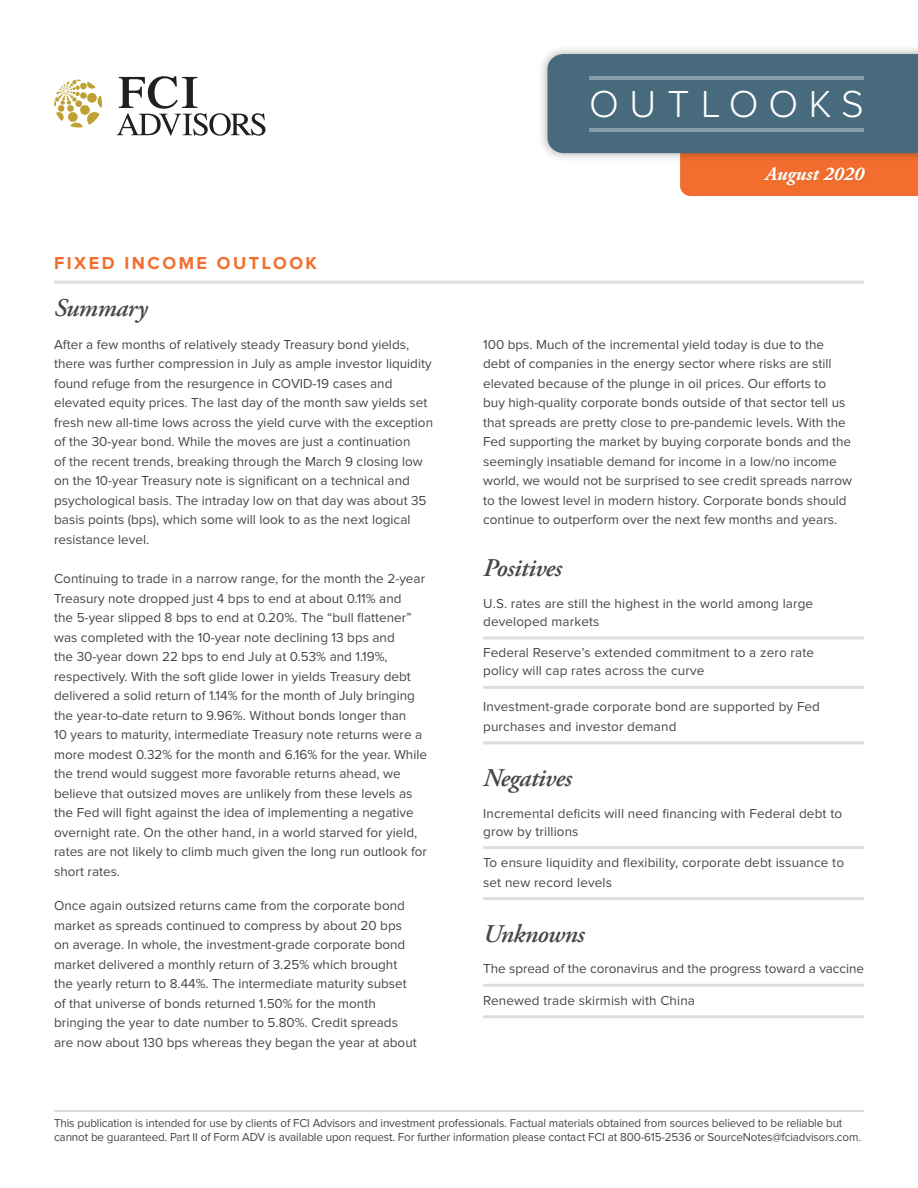
<style>
.page{position:relative;width:918px;height:1188px;background:#fff}
.page>*{position:absolute;margin:0;border:0;box-sizing:border-box;transform-origin:0 0}
.t1{font:300 39px "Proxima Nova";letter-spacing:.27em;color:#fff}
.palatino-main{font:italic 600 25.5px "Adobe Garamond Pro";letter-spacing:-.02em;color:#464747}
.t2{font:italic 700 19.5px "Adobe Garamond Pro";color:#fff}
.t3{font:700 18px "Proxima Nova";letter-spacing:.14em;color:#f36e2e}
.palatino-main-2{font:13.5px/19.5px "Proxima Nova";color:#464747}
.bullets-square{font:13.5px/18px "Proxima Nova";letter-spacing:.01em;color:#464747}
.t4{font:12px/14.4px "Proxima Nova";letter-spacing:-.01em;color:#464747}
</style>
<div class="page">
<div style="left:538px;top:44px;width:380px;height:119px;background:#231f20;opacity:.38"></div>
<svg style="left:547px;top:54px;width:371px;height:142px;background:#767c80"></svg>
<hr style="left:590px;top:76px;width:274px;height:4px;background:#879eaa">
<hr style="left:590px;top:128px;width:274px;height:4px;background:#879eaa">
<div style="left:760px;top:163px;width:109px;height:28px;background:#f16d2d"></div>
<hr style="left:483px;top:636px;width:381px;height:3px;background:#dedcdc">
<hr style="left:483px;top:686px;width:381px;height:3px;background:#dedcdc">
<hr style="left:483px;top:741px;width:381px;height:3px;background:#dedcdc">
<hr style="left:483px;top:846px;width:381px;height:3px;background:#dedcdc">
<hr style="left:483px;top:897px;width:381px;height:3px;background:#dedcdc">
<hr style="left:483px;top:984px;width:381px;height:3px;background:#dedcdc">
<hr style="left:483px;top:1015px;width:381px;height:3px;background:#dedcdc">
<hr style="left:54px;top:281px;width:810px;height:3px;background:#dedcdc">
<svg style="left:54px;top:80px;width:48px;height:47px"></svg>
<svg style="left:117px;top:76px;width:148px;height:60px"></svg>
<hr style="left:54px;top:1110px;width:810px;height:2px;background:#dedcdc">
<h1 class="t1" style="left:589px;top:86px;width:276px">OUTLOOKS</h1>
<p class="t3" style="left:54px;top:254px;width:265px">FIXED INCOME OUTLOOK</p>
<p class="palatino-main" style="left:54px;top:293px;width:95px">Summary</p>
<p class="palatino-main-2" style="left:54px;top:335px;width:380px">After a few months of relatively steady Treasury bond yields, there was further compression in July as ample investor liquidity found refuge from the resurgence in COVID-19 cases and elevated equity prices. The last day of the month saw yields set fresh new all-time lows across the yield curve with the exception of the 30-year bond. While the moves are just a continuation<br>of the recent trends, breaking through the March 9 closing low on the 10-year Treasury note is significant on a technical and psychological basis. The intraday low on that day was about 35 basis points (bps), which some will look to as the next logical resistance level.</p>
<p class="palatino-main-2" style="left:54px;top:570px;width:374px">Continuing to trade in a narrow range, for the month the 2-year Treasury note dropped just 4 bps to end at about 0.11% and<br>the 5-year slipped 8 bps to end at 0.20%. The “bull flattener” was completed with the 10-year note declining 13 bps and<br>the 30-year down 22 bps to end July at 0.53% and 1.19%, respectively. With the soft glide lower in yields Treasury debt delivered a solid return of 1.14% for the month of July bringing the year-to-date return to 9.96%. Without bonds longer than<br>10 years to maturity, intermediate Treasury note returns were a more modest 0.32% for the month and 6.16% for the year. While the trend would suggest more favorable returns ahead, we believe that outsized moves are unlikely from these levels as the Fed will fight against the idea of implementing a negative overnight rate. On the other hand, in a world starved for yield, rates are not likely to climb much given the long run outlook for short rates.</p>
<p class="palatino-main-2" style="left:54px;top:897px;width:364px">Once again outsized returns came from the corporate bond market as spreads continued to compress by about 20 bps on average. In whole, the investment-grade corporate bond market delivered a monthly return of 3.25% which brought the yearly return to 8.44%. The intermediate maturity subset of that universe of bonds returned 1.50% for the month bringing the year to date number to 5.80%. Credit spreads are now about 130 bps whereas they began the year at about</p>
<h3 class="t2" style="left:766px;top:162px;width:100px">August 2020</h3>
<p class="palatino-main-2" style="left:483px;top:335px;width:370px">100 bps. Much of the incremental yield today is due to the debt of companies in the energy sector where risks are still elevated because of the plunge in oil prices. Our efforts to<br>buy high-quality corporate bonds outside of that sector tell us that spreads are pretty close to pre-pandemic levels. With the Fed supporting the market by buying corporate bonds and the seemingly insatiable demand for income in a low/no income world, we would not be surprised to see credit spreads narrow to the lowest level in modern history. Corporate bonds should continue to outperform over the next few months and years.</p>
<p class="palatino-main" style="left:483px;top:554px;width:80px">Positives</p>
<p class="bullets-square" style="left:483px;top:595px;width:332px">U.S. rates are still the highest in the world among large developed markets</p>
<p class="bullets-square" style="left:483px;top:644px;width:332px">Federal Reserve’s extended commitment to a zero rate policy will cap rates across the curve</p>
<p class="bullets-square" style="left:483px;top:698px;width:338px;line-height:19.5px">Investment-grade corporate bond are supported by Fed purchases and investor demand</p>
<p class="palatino-main" style="left:483px;top:763px;width:90px">Negatives</p>
<p class="bullets-square" style="left:483px;top:805px;width:361px">Incremental deficits will need financing with Federal debt to grow by trillions</p>
<p class="bullets-square" style="left:483px;top:853px;width:362px;line-height:19.5px">To ensure liquidity and flexibility, corporate debt issuance to set new record levels</p>
<p class="palatino-main" style="left:483px;top:919px;width:103px">Unknowns</p>
<p class="bullets-square" style="left:483px;top:960px;width:382px">The spread of the coronavirus and the progress toward a vaccine</p>
<p class="bullets-square" style="left:483px;top:992px;width:213px">Renewed trade skirmish with China</p>
<p class="t4" style="left:54px;top:1116px;width:809px">This publication is intended for use by clients of FCI Advisors and investment professionals. Factual materials obtained from sources believed to be reliable but cannot be guaranteed. Part II of Form ADV is available upon request. For further information please contact FCI at 800-615-2536 or SourceNotes@fciadvisors.com.</p>
</div>
